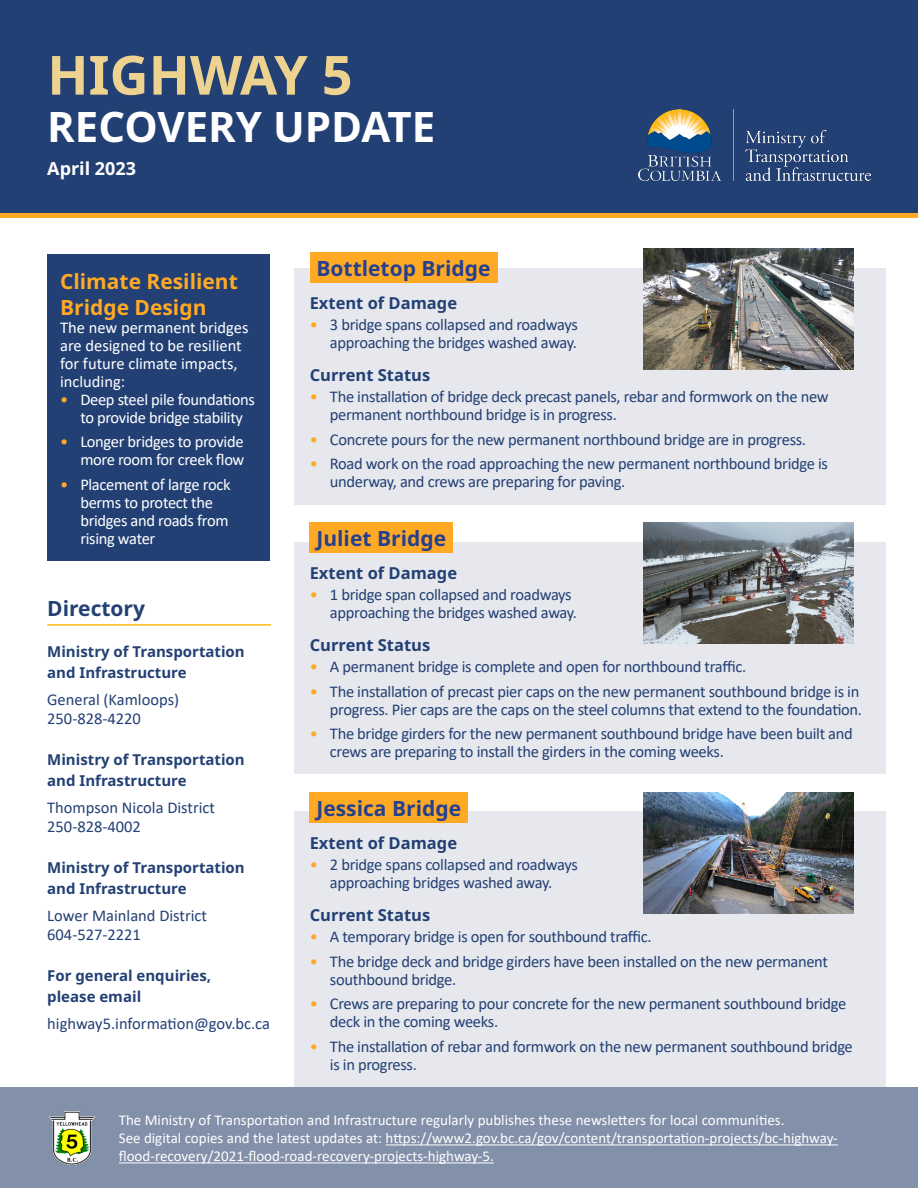
<style>
.page{position:relative;width:918px;height:1188px;background:#fff}
.page>*{position:absolute;margin:0;border:0;box-sizing:border-box;transform-origin:0 0}
.t1{font:700 54px "BC Sans";color:#edd38f}
.t2{font:700 42px "BC Sans";color:#fff}
.t3{font:700 21px "BC Sans";color:#25408f}
.t4{font:700 21px/25.2px "BC Sans";color:#ffa925}
.t5{font:700 21px "BC Sans";color:#234074}
.t6{font:700 18px "BC Sans";color:#fff}
.t7{font:16.5px/18px "Calibri";letter-spacing:-.02em;color:#234074}
.t8{font:16.5px/18px "Calibri";letter-spacing:-.02em;color:#fff;text-align:center}
.t9{font:16.5px/19.5px "Calibri";color:#234074}
.t10{font:700 16.5px "BC Sans";color:#234074}
.t11{font:16.5px/18px "Calibri";color:#fff}
.t12{font:15px/18px "Calibri";color:#fff}
.t13{font:700 15px/21px "BC Sans";color:#234074}
.s1{color:#ffa925}
</style>
<div class="page">
<div style="left:294px;top:811px;width:591px;height:276px;background:#e6e8ed"></div>
<hr style="left:47px;top:624px;width:224px;height:2px;background:#fdb913">
<div style="left:0;top:0;width:918px;height:213px;background:#234074"></div>
<img style="left:639px;top:109px;width:232px;height:71px">
<div style="left:0;top:1087px;width:918px;height:101px;background:#8290a9"></div>
<hr style="left:386px;top:1144px;width:452px;height:1px;background:#fff">
<hr style="left:119px;top:1162px;width:375px;height:1px;background:#fff">
<img style="left:50px;top:1111px;width:45px;height:53px">
<div style="left:0;top:213px;width:918px;height:5px;background:#ffa925"></div>
<div style="left:294px;top:542px;width:592px;height:232px;background:#e6e8ed"></div>
<div style="left:294px;top:268px;width:591px;height:237px;background:#e6e8ed"></div>
<div style="left:310px;top:252px;width:187px;height:31px;background:#ffa925"></div>
<div style="left:310px;top:523px;width:143px;height:30px;background:#ffa925"></div>
<div style="left:310px;top:793px;width:158px;height:30px;background:#ffa925"></div>
<img style="left:643px;top:249px;width:211px;height:120px">
<img style="left:643px;top:523px;width:211px;height:120px">
<img style="left:643px;top:793px;width:211px;height:120px">
<div style="left:47px;top:254px;width:223px;height:306px;background:#234074"></div>
<h1 class="t1" style="left:47px;top:37px;width:307px">HIGHWAY 5</h1>
<h2 class="t2" style="left:47px;top:97px;width:390px">RECOVERY UPDATE</h2>
<p class="t6" style="left:47px;top:156px;width:90px">April 2023</p>
<p class="t4" style="left:60px;top:270px;width:179px">Climate Resilient<br>Bridge Design</p>
<p class="t11" style="left:60px;top:318px;width:190px">The new permanent bridges are designed to be resilient for future climate impacts, including:</p>
<p class="t8" style="left:60px;top:390px;width:196px"><span class="s1">•</span> Deep steel pile foundations to provide bridge stability</p>
<p class="t8" style="left:60px;top:432px;width:186px;text-align:right"><span class="s1">•</span> Longer bridges to provide more room for creek flow</p>
<p class="t8" style="left:80px;top:475px;width:152px;text-align:left;text-indent:-20px"><span class="s1">•</span> Placement of large rock berms to protect the bridges and roads from rising water</p>
<p class="t5" style="left:47px;top:594px;width:99px">Directory</p>
<p class="t13" style="left:47px;top:642px;width:199px">Ministry of Transportation and Infrastructure</p>
<p class="t9" style="left:47px;top:689px;width:133px">General (Kamloops)<br>250-828-4220</p>
<p class="t13" style="left:47px;top:750px;width:199px">Ministry of Transportation and Infrastructure</p>
<p class="t9" style="left:47px;top:797px;width:169px">Thompson Nicola District<br>250-828-4002</p>
<p class="t13" style="left:47px;top:858px;width:199px">Ministry of Transportation and Infrastructure</p>
<p class="t9" style="left:47px;top:905px;width:161px">Lower Mainland District<br>604-527-2221</p>
<p class="t13" style="left:47px;top:966px;width:165px">For general enquiries, please email</p>
<p class="t9" style="left:47px;top:1013px;width:224px">highway5.information@gov.bc.ca</p>
<p class="t3" style="left:316px;top:254px;width:176px">Bottletop Bridge</p>
<p class="t10" style="left:310px;top:292px;width:149px">Extent of Damage</p>
<p class="t7" style="left:310px;top:315px;width:270px;text-align:right"><span class="s1">•</span> 3 bridge spans collapsed and roadways approaching the bridges washed away.</p>
<p class="t10" style="left:310px;top:364px;width:122px">Current Status</p>
<p class="t7" style="left:330px;top:387px;width:500px;text-indent:-20px"><span class="s1">•</span> The installation of bridge deck precast panels, rebar and formwork on the new permanent northbound bridge is in progress.</p>
<p class="t7" style="left:310px;top:430px;width:498px"><span class="s1">•</span> Concrete pours for the new permanent northbound bridge are in progress.</p>
<p class="t7" style="left:330px;top:454px;width:499px;text-indent:-20px"><span class="s1">•</span> Road work on the road approaching the new permanent northbound bridge is underway, and crews are preparing for paving.</p>
<p class="t3" style="left:316px;top:524px;width:131px">Juliet Bridge</p>
<p class="t10" style="left:310px;top:562px;width:149px">Extent of Damage</p>
<p class="t7" style="left:330px;top:585px;width:249px;text-indent:-20px"><span class="s1">•</span> 1 bridge span collapsed and roadways approaching the bridges washed away.</p>
<p class="t10" style="left:310px;top:634px;width:122px">Current Status</p>
<p class="t7" style="left:310px;top:657px;width:438px"><span class="s1">•</span> A permanent bridge is complete and open for northbound traffic.</p>
<p class="t7" style="left:310px;top:682px;width:554px;text-align:right"><span class="s1">•</span> The installation of precast pier caps on the new permanent southbound bridge is in progress. Pier caps are the caps on the steel columns that extend to the foundation.</p>
<p class="t7" style="left:330px;top:724px;width:524px;text-indent:-20px"><span class="s1">•</span> The bridge girders for the new permanent southbound bridge have been built and crews are preparing to install the girders in the coming weeks.</p>
<p class="t3" style="left:316px;top:794px;width:146px">Jessica Bridge</p>
<p class="t10" style="left:310px;top:832px;width:149px">Extent of Damage</p>
<p class="t7" style="left:310px;top:855px;width:270px;text-align:center"><span class="s1">•</span> 2 bridge spans collapsed and roadways approaching bridges washed away.</p>
<p class="t10" style="left:310px;top:904px;width:122px">Current Status</p>
<p class="t7" style="left:310px;top:927px;width:343px"><span class="s1">•</span> A temporary bridge is open for southbound traffic.</p>
<p class="t7" style="left:330px;top:952px;width:500px;text-indent:-20px"><span class="s1">•</span> The bridge deck and bridge girders have been installed on the new permanent southbound bridge.</p>
<p class="t7" style="left:330px;top:994px;width:518px;text-indent:-20px"><span class="s1">•</span> Crews are preparing to pour concrete for the new permanent southbound bridge deck in the coming weeks.</p>
<p class="t7" style="left:330px;top:1037px;width:524px;text-indent:-20px"><span class="s1">•</span> The installation of rebar and formwork on the new permanent southbound bridge is in progress.</p>
<p class="t12" style="left:119px;top:1111px;width:721px">The Ministry of Transportation and Infrastructure regularly publishes these newsletters for local communities.<br>See digital copies and the latest updates at: https://www2.gov.bc.ca/gov/content/transportation-projects/bc-highway&shy;flood-recovery/2021-flood-road-recovery-projects-highway-5.</p>
</div>
